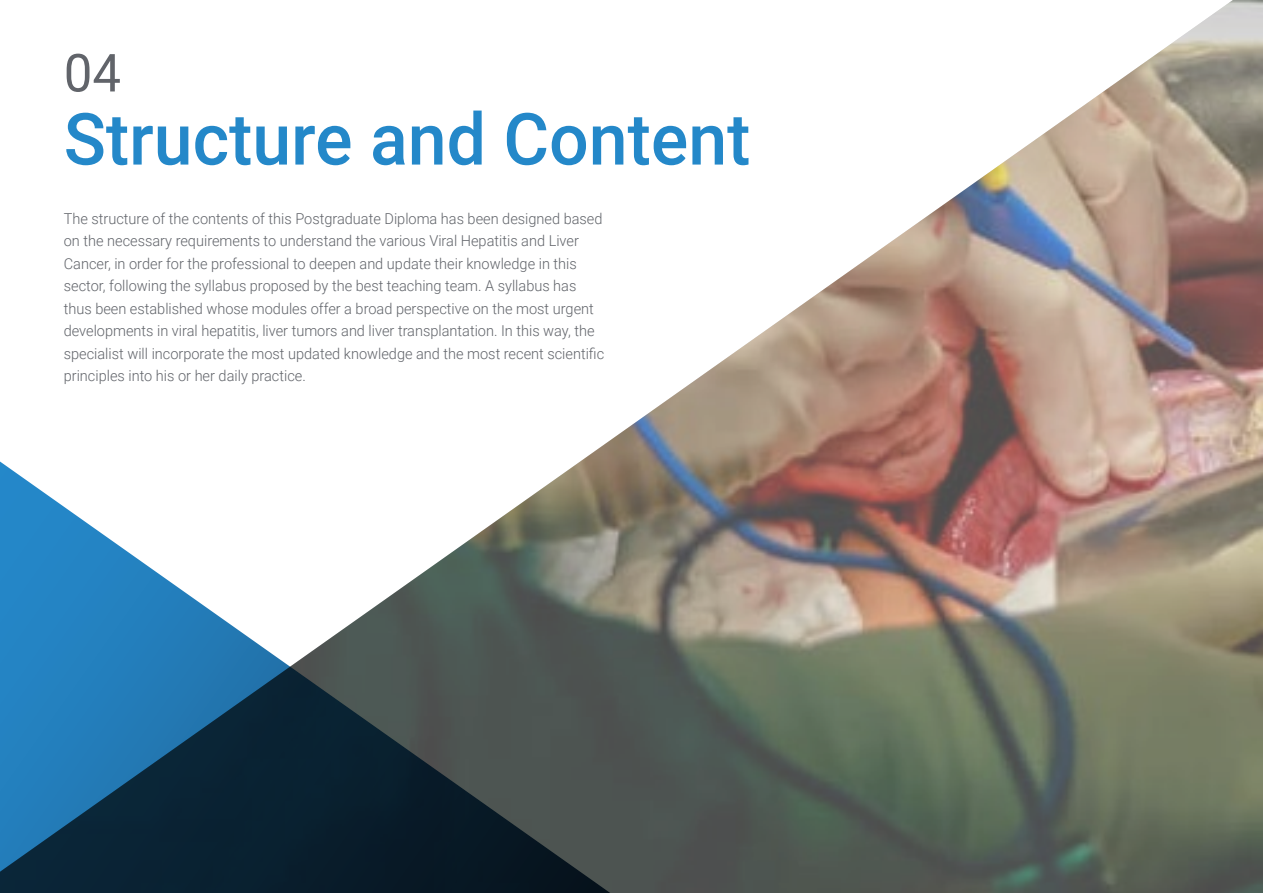
<style>
.page{position:relative;width:1263px;height:893px;background:#fff}
.page>*{position:absolute;margin:0;border:0;box-sizing:border-box;transform-origin:0 0}
.t1{font:500 72px "Roboto";color:#2488c9}
.t2{font:52.5px "Roboto";color:#61646a}
.t3{font:300 15px/22.5px "Roboto";color:#61646a}
</style>
<div class="page">
<img style="left:602px;top:0;width:661px;height:893px">
<svg style="left:0;top:446px;width:640px;height:447px"></svg>
<h2 class="t2" style="left:64px;top:36px;width:59px">04</h2>
<h1 class="t1" style="left:64px;top:89px;width:688px">Structure and Content</h1>
<p class="t3" style="left:64px;top:207px;width:542px">The structure of the contents of this Postgraduate Diploma has been designed based on the necessary requirements to understand the various Viral Hepatitis and Liver Cancer, in order for the professional to deepen and update their knowledge in this sector, following the syllabus proposed by the best teaching team. A syllabus has thus been established whose modules offer a broad perspective on the most urgent developments in viral hepatitis, liver tumors and liver transplantation. In this way, the specialist will incorporate the most updated knowledge and the most recent scientific principles into his or her daily practice.</p>
</div>
